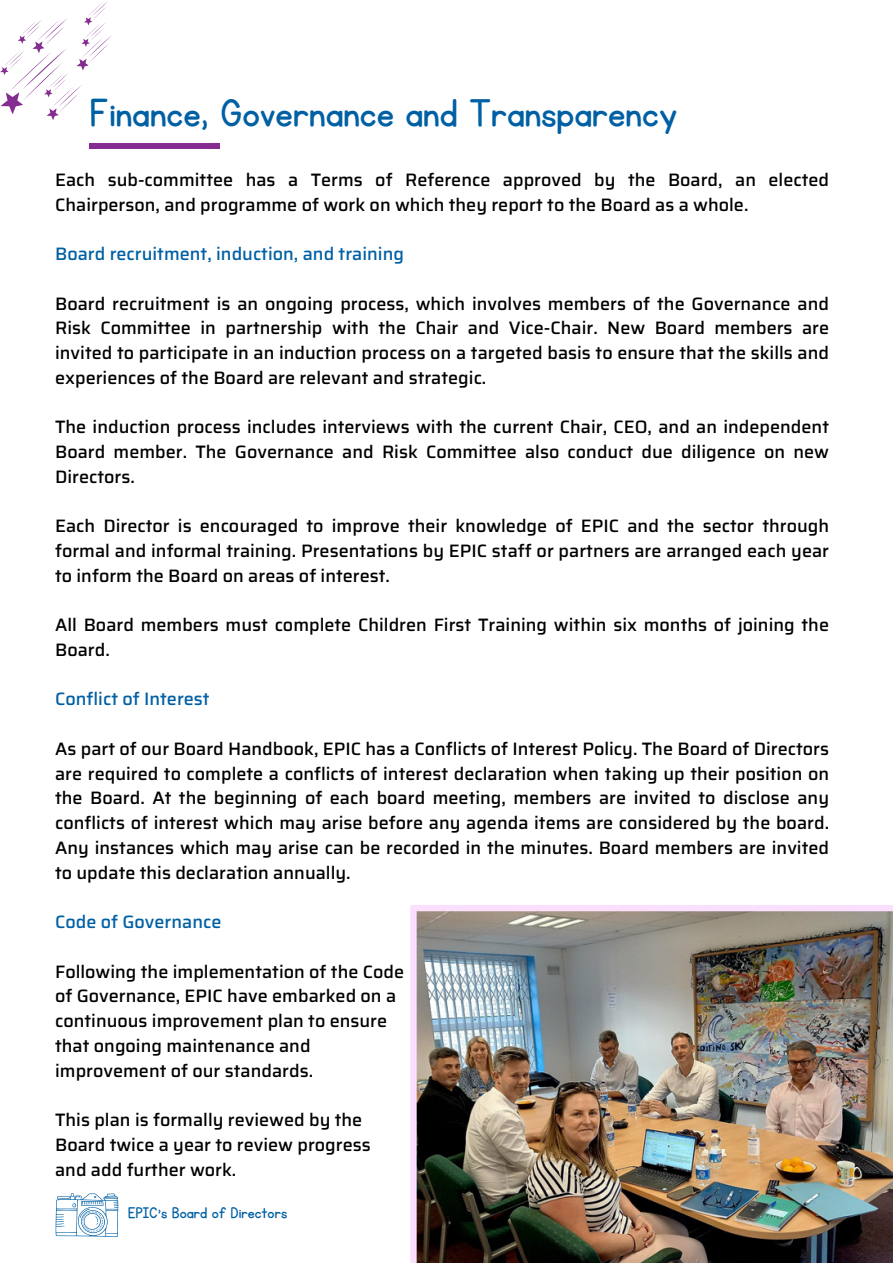
<style>
.page{position:relative;width:893px;height:1264px;background:#fff}
.page>*{position:absolute;margin:0;border:0;box-sizing:border-box;transform-origin:0 0}
.t1{font:45px "KG Primary Penmanship";color:#0060a4}
.t2{font:500 18px/24.8px "Saira";color:#000;text-align:justify}
.t3{font:500 18px "Saira";color:#0060a4}
.t4{font:18px "KG Primary Penmanship";color:#0060a4}
</style>
<div class="page">
<svg style="left:0;top:1px;width:112px;height:119px"></svg>
<div style="left:89px;top:143px;width:130px;height:5px;background:#852c91"></div>
<img style="left:410px;top:905px;width:482px;height:357px">
<svg style="left:55px;top:1193px;width:63px;height:44px"></svg>
<p class="t1" style="left:89px;top:92px;width:589px">Finance, Governance and Transparency</p>
<p class="t2" style="left:55px;top:167px;width:775px">Each sub-committee has a Terms of Reference approved by the Board, an elected<br>Chairperson, and programme of work on which they report to the Board as a whole.</p>
<p class="t3" style="left:55px;top:240px;width:350px">Board recruitment, induction, and training</p>
<p class="t2" style="left:55px;top:291px;width:775px">Board recruitment is an ongoing process, which involves members of the Governance and Risk Committee in partnership with the Chair and Vice-Chair. New Board members are invited to participate in an induction process on a targeted basis to ensure that the skills and experiences of the Board are relevant and strategic.</p>
<p class="t2" style="left:55px;top:414px;width:775px">The induction process includes interviews with the current Chair, CEO, and an independent Board member. The Governance and Risk Committee also conduct due diligence on new Directors.</p>
<p class="t2" style="left:55px;top:513px;width:775px">Each Director is encouraged to improve their knowledge of EPIC and the sector through formal and informal training. Presentations by EPIC staff or partners are arranged each year to inform the Board on areas of interest.</p>
<p class="t2" style="left:55px;top:612px;width:775px">All Board members must complete Children First Training within six months of joining the<br>Board.</p>
<p class="t3" style="left:55px;top:685px;width:156px">Conflict of Interest</p>
<p class="t2" style="left:55px;top:736px;width:775px">As part of our Board Handbook, EPIC has a Conflicts of Interest Policy. The Board of Directors are required to complete a conflicts of interest declaration when taking up their position on the Board. At the beginning of each board meeting, members are invited to disclose any conflicts of interest which may arise before any agenda items are considered by the board.<br>Any instances which may arise can be recorded in the minutes. Board members are invited to update this declaration annually.</p>
<p class="t3" style="left:55px;top:907px;width:168px">Code of Governance</p>
<p class="t2" style="left:55px;top:958px;width:350px">Following the implementation of the Code</p>
<p class="t2" style="left:55px;top:983px;width:342px">of Governance, EPIC have embarked on a</p>
<p class="t2" style="left:55px;top:1008px;width:333px">continuous improvement plan to ensure</p>
<p class="t2" style="left:55px;top:1033px;width:257px">that ongoing maintenance and</p>
<p class="t2" style="left:55px;top:1057px;width:259px">improvement of our standards.</p>
<p class="t2" style="left:55px;top:1107px;width:309px">This plan is formally reviewed by the</p>
<p class="t2" style="left:55px;top:1132px;width:317px">Board twice a year to review progress</p>
<p class="t2" style="left:55px;top:1156px;width:183px">and add further work.</p>
<p class="t4" style="left:128px;top:1204px;width:161px">EPIC’s Board of Directors</p>
</div>
